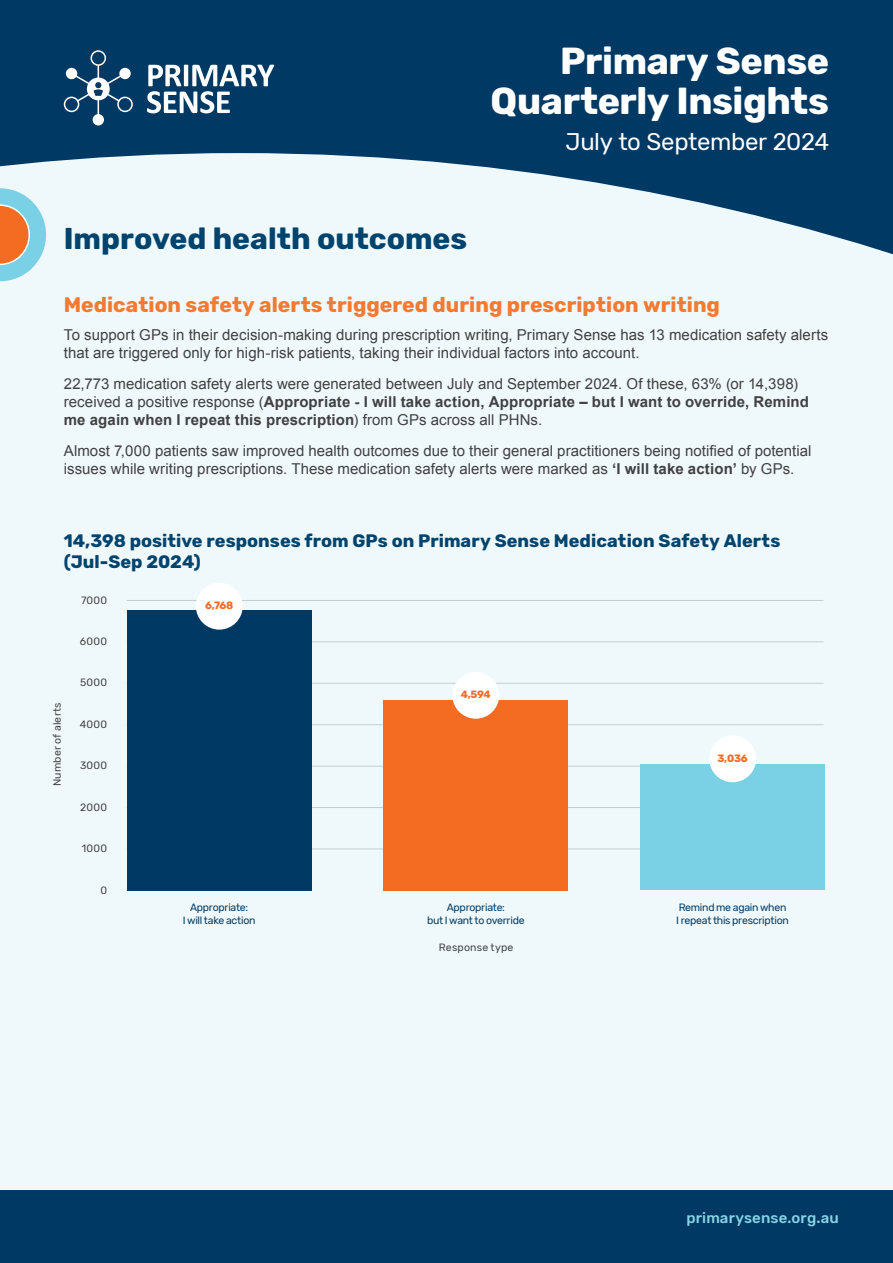
<style>
.page{position:relative;width:893px;height:1263px;background:#fff}
.page>*{position:absolute;margin:0;border:0;box-sizing:border-box;transform-origin:0 0}
.t1{font:700 37.5px/40.5px "Rubik";letter-spacing:-.01em;color:#fff;text-align:right}
.t2{font:700 30px "Rubik";color:#00446e}
.t3{font:24px "Rubik";letter-spacing:-.015em;color:#fff}
.t4{font:700 21px "Rubik";color:#f47a32}
.t5{font:700 18px/21px "Rubik";letter-spacing:.005em;color:#00446e}
.t6{font:15px/18px "Arial";letter-spacing:.005em;color:#414042}
.t7{font:500 15px "Rubik";letter-spacing:.01em;color:#88d4e6}
.t8{font:10.5px/12.3px "Rubik";letter-spacing:-.025em;color:#003963;text-align:center}
.t9{font:10.5px "Rubik";letter-spacing:.02em;color:#414042}
.t10{font:700 10.5px "Rubik";letter-spacing:-.025em;color:#f36c21}
.s1{font-weight:700}
</style>
<div class="page">
<div style="left:0;top:0;width:893px;height:298px;background:#003963"></div>
<div style="left:0;top:153px;width:893px;height:1038px;background:#eff9fb"></div>
<div style="left:0;top:1191px;width:893px;height:72px;background:#003963"></div>
<svg style="left:0;top:188px;width:46px;height:93px;background:#bbbcaf"></svg>
<hr style="left:127px;top:849px;width:696px;height:1px;background:#c6cdd1">
<hr style="left:127px;top:807px;width:696px;height:1px;background:#c6cdd1">
<hr style="left:127px;top:766px;width:696px;height:1px;background:#c6cdd1">
<hr style="left:127px;top:724px;width:696px;height:1px;background:#c6cdd1">
<hr style="left:127px;top:683px;width:696px;height:1px;background:#c6cdd1">
<hr style="left:127px;top:642px;width:696px;height:1px;background:#c6cdd1">
<hr style="left:127px;top:600px;width:696px;height:1px;background:#c6cdd1">
<div style="left:127px;top:610px;width:185px;height:280px;background:#003963"></div>
<div style="left:383px;top:700px;width:185px;height:190px;background:#f36c21"></div>
<div style="left:640px;top:765px;width:185px;height:125px;background:#7ad0e4"></div>
<div style="left:710px;top:736px;width:45px;height:45px;background:#fff;border-radius:50%"></div>
<div style="left:709px;top:735px;width:47px;height:47px;border:2px solid #fff;border-radius:50%"></div>
<div style="left:453px;top:673px;width:45px;height:45px;background:#fff;border-radius:50%"></div>
<div style="left:452px;top:672px;width:47px;height:47px;border:2px solid #fff;border-radius:50%"></div>
<div style="left:197px;top:584px;width:45px;height:45px;background:#fff;border-radius:50%"></div>
<div style="left:196px;top:583px;width:47px;height:47px;border:2px solid #fff;border-radius:50%"></div>
<svg style="left:64px;top:50px;width:69px;height:76px"></svg>
<svg style="left:147px;top:65px;width:127px;height:48px"></svg>
<h1 class="t1" style="left:491px;top:41px;width:340px">Primary Sense<br>Quarterly Insights</h1>
<h3 class="t3" style="left:566px;top:128px;width:265px">July to September 2024</h3>
<h2 class="t2" style="left:64px;top:221px;width:405px">Improved health outcomes</h2>
<h3 class="t4" style="left:64px;top:292px;width:658px">Medication safety alerts triggered during prescription writing</h3>
<p class="t6" style="left:64px;top:326px;width:766px">To support GPs in their decision-making during prescription writing, Primary Sense has 13 medication safety alerts that are triggered only for high-risk patients, taking their individual factors into account.</p>
<p class="t6" style="left:64px;top:375px;width:747px">22,773 medication safety alerts were generated between July and September 2024. Of these, 63% (or 14,398) received a positive response (<span class="s1">Appropriate - I will take action, Appropriate – but I want to override, Remind me again when I repeat this prescription</span>) from GPs across all PHNs.</p>
<p class="t6" style="left:64px;top:442px;width:749px">Almost 7,000 patients saw improved health outcomes due to their general practitioners being notified of potential issues while writing prescriptions. These medication safety alerts were marked as <span class="s1">‘I will take action’</span> by GPs.</p>
<p class="t5" style="left:64px;top:530px;width:718px">14,398 positive responses from GPs on Primary Sense Medication Safety Alerts (Jul-Sep 2024)</p>
<p class="t9" style="left:51px;top:786px;width:86px;rotate:-90deg">Number of alerts</p>
<p class="t9" style="left:81px;top:594px;width:28px">7000</p>
<p class="t9" style="left:80px;top:635px;width:29px">6000</p>
<p class="t9" style="left:80px;top:677px;width:28px">5000</p>
<p class="t9" style="left:80px;top:718px;width:29px">4000</p>
<p class="t9" style="left:80px;top:760px;width:29px">3000</p>
<p class="t9" style="left:80px;top:801px;width:28px">2000</p>
<p class="t9" style="left:82px;top:842px;width:27px">1000</p>
<p class="t9" style="left:100px;top:884px;width:8px">0</p>
<p class="t10" style="left:205px;top:599px;width:30px">6,768</p>
<p class="t8" style="left:183px;top:902px;width:74px">Appropriate:<br>I will take action</p>
<p class="t10" style="left:461px;top:688px;width:32px">4,594</p>
<p class="t8" style="left:427px;top:902px;width:99px">Appropriate:<br>but I want to override</p>
<p class="t9" style="left:439px;top:941px;width:76px">Response type</p>
<p class="t10" style="left:717px;top:752px;width:32px">3,036</p>
<p class="t8" style="left:676px;top:902px;width:114px;text-align:left">Remind me again when<br>I repeat this prescription</p>
<p class="t7" style="left:686px;top:1209px;width:154px">primarysense.org.au</p>
</div>
